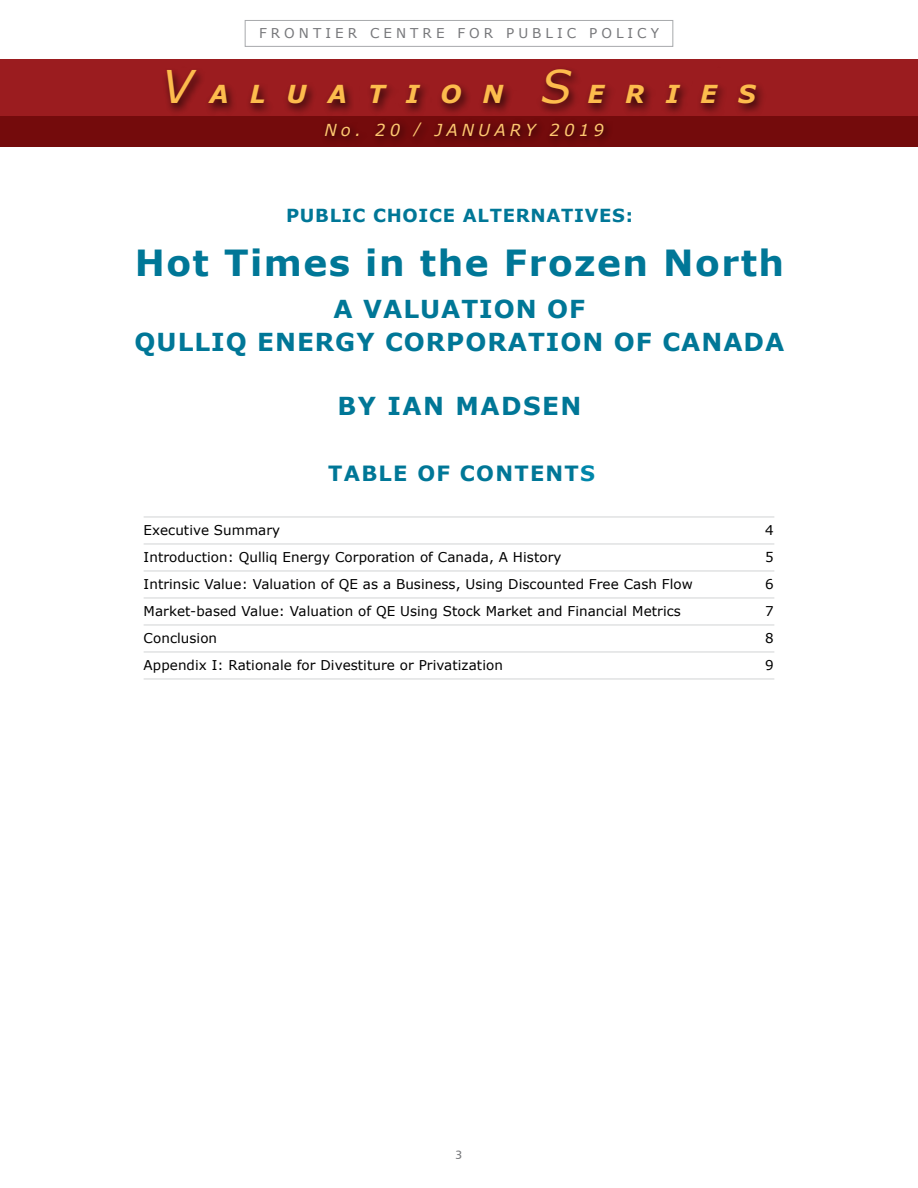
<style>
.page{position:relative;width:918px;height:1188px;background:#fff}
.page>*{position:absolute;margin:0;border:0;box-sizing:border-box;transform-origin:0 0}
.t1{font:700 36px "Verdana";letter-spacing:.04em;color:#007797}
.t2{font:700 24.75px/33px "Verdana";letter-spacing:.04em;color:#007797;text-align:center}
.t3{font:italic 700 24.75px "Verdana";letter-spacing:.85em;color:#fdbc4d}
.t4{font:700 24.75px "Verdana";letter-spacing:.06em;color:#007797}
.t5{font:700 21px "Verdana";letter-spacing:.06em;color:#007797}
.t6{font:700 18px "Verdana";letter-spacing:.04em;color:#007797}
.t7{font:italic 16.5px "Verdana";letter-spacing:.25em;color:#fec770}
.t8{font:13.5px "Verdana";letter-spacing:.005em;color:#000}
.t9{font:13.5px "Verdana";letter-spacing:.3em;color:#77787b}
.t10{font:12px "Humanist 777 BT Roman B";color:#77787b}
.s1{font-weight:400;font-size:45px}
.s2{font-size:15px}
.s3{color:#0087ab}
</style>
<div class="page">
<div style="left:245px;top:20px;width:428px;height:27px;border:1px solid #a7a9ac"></div>
<div style="left:0;top:116px;width:918px;height:31px;background:#740b0c"></div>
<div style="left:0;top:60px;width:918px;height:56px;background:#9b1c1f"></div>
<div style="left:319px;top:118px;width:294px;height:29px;background:#000;opacity:.75"></div>
<div style="left:161px;top:66px;width:605px;height:49px;background:#000;opacity:.75"></div>
<hr style="left:144px;top:571px;width:630px;height:1px;background:#d1d3d4">
<hr style="left:144px;top:598px;width:630px;height:1px;background:#d1d3d4">
<hr style="left:144px;top:625px;width:630px;height:1px;background:#d1d3d4">
<hr style="left:144px;top:652px;width:630px;height:1px;background:#d1d3d4">
<hr style="left:144px;top:679px;width:630px;height:1px;background:#d1d3d4">
<hr style="left:144px;top:544px;width:630px;height:1px;background:#d1d3d4">
<hr style="left:144px;top:517px;width:630px;height:1px;background:#d1d3d4">
<p class="t9" style="left:259px;top:24px;width:402px">FRONTIER CENTRE FOR PUBLIC POLICY</p>
<h2 class="t3" style="left:162px;top:76px;width:595px"><span class="s1">V</span>ALUATION <span class="s1">S</span>ERIES</h2>
<p class="t7" style="left:324px;top:119px;width:281px">No. 20 <span class="s2">/</span> JANUARY 2019</p>
<h3 class="t6" style="left:286px;top:203px;width:348px">PUBLIC CHOICE ALTERNATIVES:</h3>
<h1 class="t1" style="left:135px;top:237px;width:651px">Hot Times in the Frozen North</h1>
<h2 class="t2" style="left:135px;top:292px;width:651px">A VALUATION OF<br>QULLIQ ENERGY CORPORATION OF CANADA</h2>
<h2 class="t4" style="left:337px;top:388px;width:246px">BY IAN MADSEN</h2>
<h3 class="t5" style="left:328px;top:458px;width:268px">TABLE OF CONTENT<span class="s3">S</span></h3>
<p class="t8" style="left:144px;top:521px;width:138px">Executive Summary</p>
<p class="t8" style="left:765px;top:521px;width:10px">4</p>
<p class="t8" style="left:144px;top:548px;width:419px">Introduction: Qulliq Energy Corporation of Canada, A History</p>
<p class="t8" style="left:765px;top:548px;width:10px">5</p>
<p class="t8" style="left:144px;top:575px;width:551px">Intrinsic Value: Valuation of QE as a Business, Using Discounted Free Cash Flow</p>
<p class="t8" style="left:765px;top:575px;width:10px">6</p>
<p class="t8" style="left:144px;top:602px;width:539px">Market-based Value: Valuation of QE Using Stock Market and Financial Metrics</p>
<p class="t8" style="left:765px;top:602px;width:10px">7</p>
<p class="t8" style="left:144px;top:629px;width:75px">Conclusion</p>
<p class="t8" style="left:765px;top:629px;width:10px">8</p>
<p class="t8" style="left:144px;top:656px;width:361px">Appendix I: Rationale for Divestiture or Privatization</p>
<p class="t8" style="left:765px;top:656px;width:10px">9</p>
<p class="t10" style="left:456px;top:1148px;width:8px">3</p>
</div>
